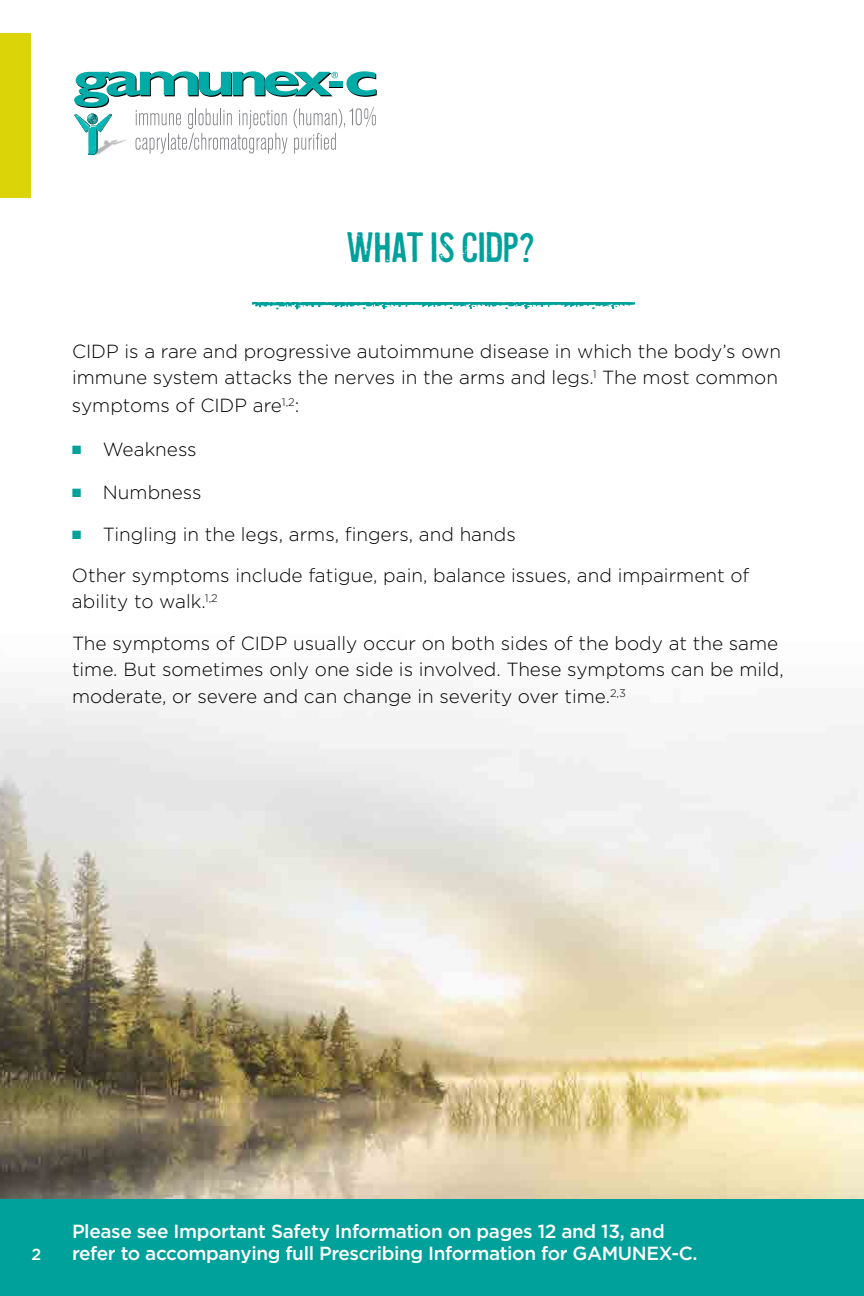
<style>
.page{position:relative;width:864px;height:1296px;background:#fff}
.page>*{position:absolute;margin:0;border:0;box-sizing:border-box;transform-origin:0 0}
.t1{font:44px "Coldsmith";letter-spacing:-.005em;color:#00a09b}
.t2{font:300 19px/41.4px "Gotham";color:#000}
.t3{font:500 19px "Gotham";letter-spacing:-.02em;color:#fff}
.t4{font:500 16px "Gotham";color:#fff}
.s1{color:#00a09b}
</style>
<div class="page">
<img style="left:0;top:688px;width:864px;height:512px">
<div style="left:0;top:33px;width:30px;height:165px;background:#dbd408"></div>
<svg style="left:74px;top:71px;width:303px;height:84px"></svg>
<svg style="left:252px;top:302px;width:383px;height:7px"></svg>
<div style="left:0;top:1200px;width:864px;height:96px;background:#00a09b"></div>
<h1 class="t1" style="left:346px;top:224px;width:190px">What is CIDP?</h1>
<p class="t2" style="left:72px;top:338px;width:711px;line-height:26px">CIDP is a rare and progressive autoimmune disease in which the body’s own immune system attacks the nerves in the arms and legs.<sup>1</sup> The most common</p>
<p class="t2" style="left:72px;top:385px;width:229px">symptoms of CIDP are<sup>1,2</sup>:</p>
<p class="t2" style="left:72px;top:428px;width:126px"><span class="s1">■</span> Weakness</p>
<p class="t2" style="left:72px;top:472px;width:131px"><span class="s1">■</span> Numbness</p>
<p class="t2" style="left:72px;top:513px;width:679px"><span class="s1">■</span> Tingling in the legs, arms, fingers, and hands<br>Other symptoms include fatigue, pain, balance issues, and impairment of</p>
<p class="t2" style="left:72px;top:580px;width:708px">ability to walk.<sup>1,2<br></sup>The symptoms of CIDP usually occur on both sides of the body at the same</p>
<p class="t2" style="left:72px;top:655px;width:713px;line-height:27.6px">time. But sometimes only one side is involved. These symptoms can be mild, moderate, or severe and can change in severity over time.<sup>2,3</sup></p>
<p class="t3" style="left:72px;top:1219px;width:594px">Please see Important Safety Information on pages 12 and 13, and</p>
<p class="t4" style="left:32px;top:1244px;width:11px">2</p>
<p class="t3" style="left:72px;top:1241px;width:627px">refer to accompanying full Prescribing Information for GAMUNEX-C.</p>
</div>
